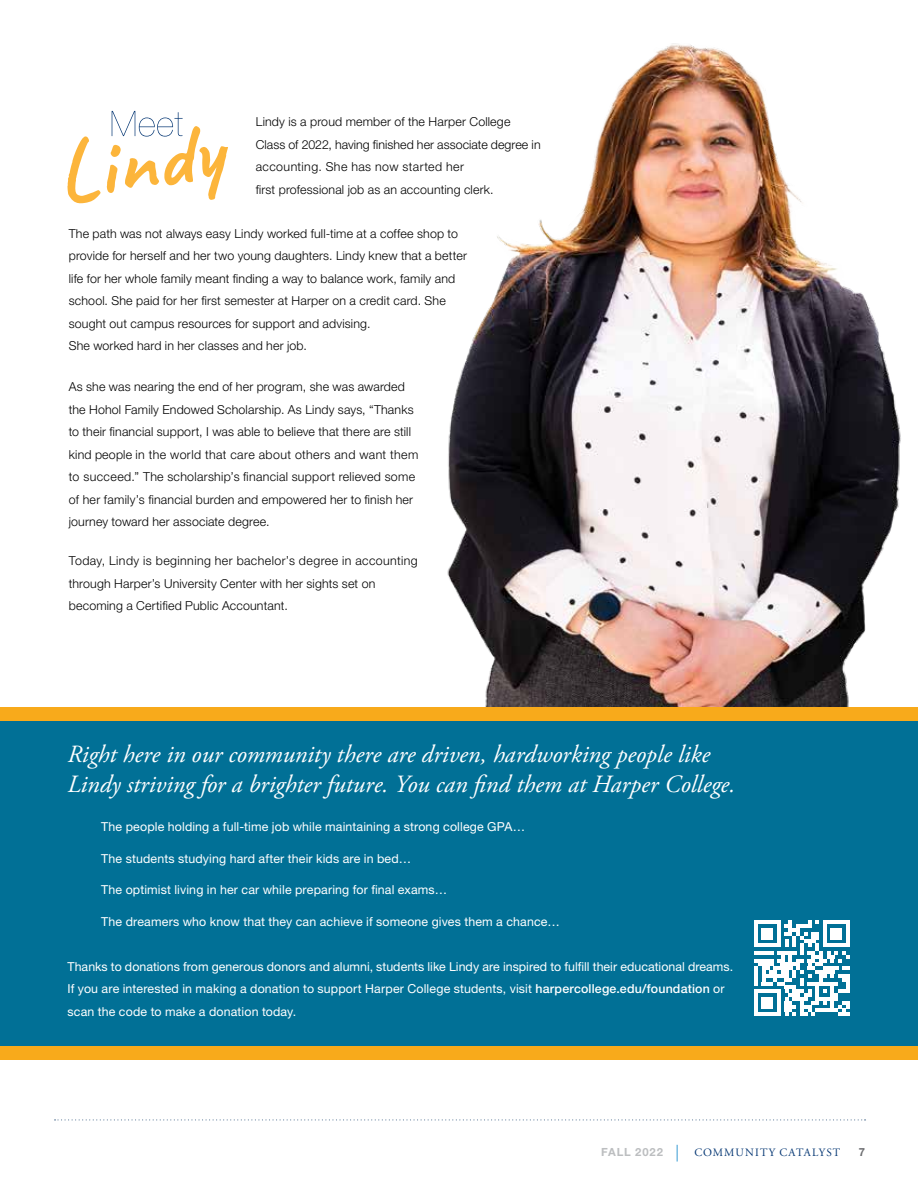
<style>
.page{position:relative;width:918px;height:1188px;background:#fff}
.page>*{position:absolute;margin:0;border:0;box-sizing:border-box;transform-origin:0 0}
.t1{font:italic 24.75px/30px "Adobe Garamond Pro";color:#fff}
.t2{font:300 12.3px/22.5px "Helvetica Neue LT Std";letter-spacing:.015em;color:#000}
.t3{font:12.3px/22.5px "Helvetica Neue LT Std";letter-spacing:.01em;color:#fff}
.t4{font:11.25px "Adobe Garamond Pro";letter-spacing:.095em;color:#043673}
.t5{font:700 11.25px "Helvetica Neue LT Std";letter-spacing:.075em;color:#bcbec0}
.t6{font:700 11.25px "Helvetica Neue LT Std";color:#6d6e71}
.s1{font-weight:500}
</style>
<div class="page">
<svg style="left:677px;top:1145px;width:1px;height:17px"></svg>
<svg style="left:55px;top:1119px;width:811px;height:1px"></svg>
<div style="left:0;top:707px;width:918px;height:352px;background:#017096"></div>
<img style="left:447px;top:43px;width:454px;height:664px">
<svg style="left:67px;top:111px;width:161px;height:92px"></svg>
<svg style="left:754px;top:920px;width:96px;height:96px"></svg>
<hr style="left:754px;top:1012px;width:27px;height:4px;background:#fff">
<div style="left:762px;top:997px;width:11px;height:11px;background:#fff"></div>
<div style="left:0;top:707px;width:918px;height:14px;background:#f8aa1b"></div>
<div style="left:0;top:1046px;width:918px;height:13px;background:#f8aa1b"></div>
<p class="t2" style="left:256px;top:110px;width:287px">Lindy is a proud member of the Harper College Class of 2022, having finished her associate degree in accounting. She has now started her<br>first professional job as an accounting clerk.</p>
<p class="t2" style="left:69px;top:222px;width:400px">The path was not always easy Lindy worked full-time at a coffee shop to provide for herself and her two young daughters. Lindy knew that a better life for her whole family meant finding a way to balance work, family and school. She paid for her first semester at Harper on a credit card. She sought out campus resources for support and advising.<br>She worked hard in her classes and her job.</p>
<p class="t2" style="left:69px;top:376px;width:351px">As she was nearing the end of her program, she was awarded the Hohol Family Endowed Scholarship. As Lindy says, “Thanks to their financial support, I was able to believe that there are still kind people in the world that care about others and want them to succeed.” The scholarship’s financial support relieved some of her family’s financial burden and empowered her to finish her journey toward her associate degree.</p>
<p class="t2" style="left:69px;top:550px;width:351px">Today, Lindy is beginning her bachelor’s degree in accounting through Harper’s University Center with her sights set on becoming a Certified Public Accountant.</p>
<h1 class="t1" style="left:68px;top:740px;width:669px">Right here in our community there are driven, hardworking people like<br>Lindy striving for a brighter future. You can find them at Harper College.</h1>
<p class="t3" style="left:101px;top:816px;width:425px">The people holding a full-time job while maintaining a strong college GPA…</p>
<p class="t3" style="left:101px;top:847px;width:311px">The students studying hard after their kids are in bed…</p>
<p class="t3" style="left:101px;top:879px;width:347px">The optimist living in her car while preparing for final exams…</p>
<p class="t3" style="left:101px;top:910px;width:460px">The dreamers who know that they can achieve if someone gives them a chance…</p>
<p class="t3" style="left:68px;top:955px;width:667px">Thanks to donations from generous donors and alumni, students like Lindy are inspired to fulfill their educational dreams.<br>If you are interested in making a donation to support Harper College students, visit <span class="s1">harpercollege.edu/foundation</span> or scan the code to make a donation today.</p>
<p class="t5" style="left:601px;top:1145px;width:63px">FALL 2022</p>
<p class="t4" style="left:695px;top:1146px;width:147px">COMMUNITY CATALYST</p>
<p class="t6" style="left:859px;top:1145px;width:8px">7</p>
</div>
